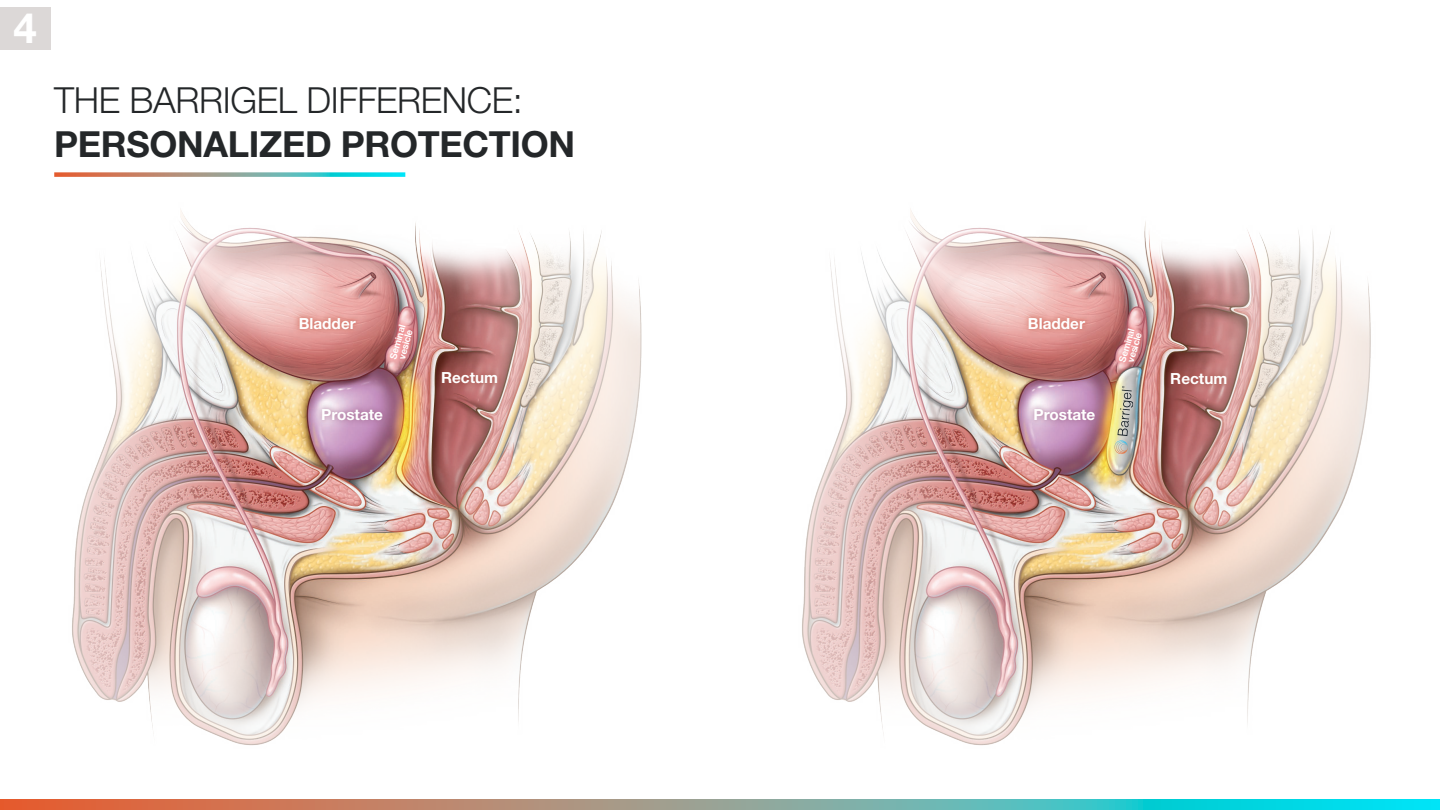
<style>
.page{position:relative;width:1440px;height:810px;background:#fff}
.page>*{position:absolute;margin:0;border:0;box-sizing:border-box;transform-origin:0 0}
.t1{font:700 42px "Helvetica Neue LT Std";color:#fff}
.t2{font:300 36px/43.5px "Helvetica Neue LT Std";letter-spacing:-.01em;color:#242729}
.t3{font:700 15.3px "Helvetica Neue LT Std";color:#fff}
.t4{font:700 9.45px/8.4px "Helvetica Neue LT Std";color:#fff}
.s1{font-weight:700}
</style>
<div class="page">
<img style="left:10px;top:172px;width:729px;height:628px">
<div style="left:383px;top:319px;width:36px;height:46px;background:#f2797c;opacity:.75"></div>
<div style="left:293px;top:311px;width:69px;height:24px;background:#cb6453;opacity:.75"></div>
<div style="left:316px;top:402px;width:72px;height:25px;background:#a36b91;opacity:.75"></div>
<div style="left:435px;top:365px;width:68px;height:25px;background:#a45045;opacity:.75"></div>
<img style="left:739px;top:209px;width:701px;height:591px">
<div style="left:1112px;top:322px;width:36px;height:46px;background:#f2797c;opacity:.75"></div>
<div style="left:1022px;top:311px;width:69px;height:24px;background:#cb6453;opacity:.75"></div>
<div style="left:1028px;top:403px;width:73px;height:24px;background:#a36b91;opacity:.75"></div>
<div style="left:1164px;top:366px;width:69px;height:24px;background:#a45045;opacity:.75"></div>
<svg style="left:1114px;top:386px;width:19px;height:68px"></svg>
<div style="left:0;top:7px;width:51px;height:43px;background:#dcd8d7"></div>
<svg style="left:54px;top:172px;width:351px;height:5px;background:#8baca0"></svg>
<svg style="left:0;top:800px;width:1440px;height:10px;background:#80a295"></svg>
<p class="t1" style="left:14px;top:2px;width:25px">4</p>
<p class="t2" style="left:54px;top:78px;width:522px">THE BARRIGEL DIFFERENCE:<br><span class="s1">PERSONALIZED PROTECTION</span></p>
<p class="t3" style="left:299px;top:314px;width:59px">Bladder</p>
<p class="t4" style="left:388px;top:358px;width:37px;rotate:-74deg">Seminal vesicle</p>
<p class="t3" style="left:321px;top:405px;width:63px">Prostate</p>
<p class="t3" style="left:441px;top:368px;width:59px">Rectum</p>
<p class="t3" style="left:1028px;top:314px;width:59px">Bladder</p>
<p class="t3" style="left:1033px;top:406px;width:63px">Prostate</p>
<p class="t4" style="left:1118px;top:361px;width:37px;rotate:-74deg">Seminal vesicle</p>
<p class="t3" style="left:1170px;top:369px;width:59px">Rectum</p>
</div>
